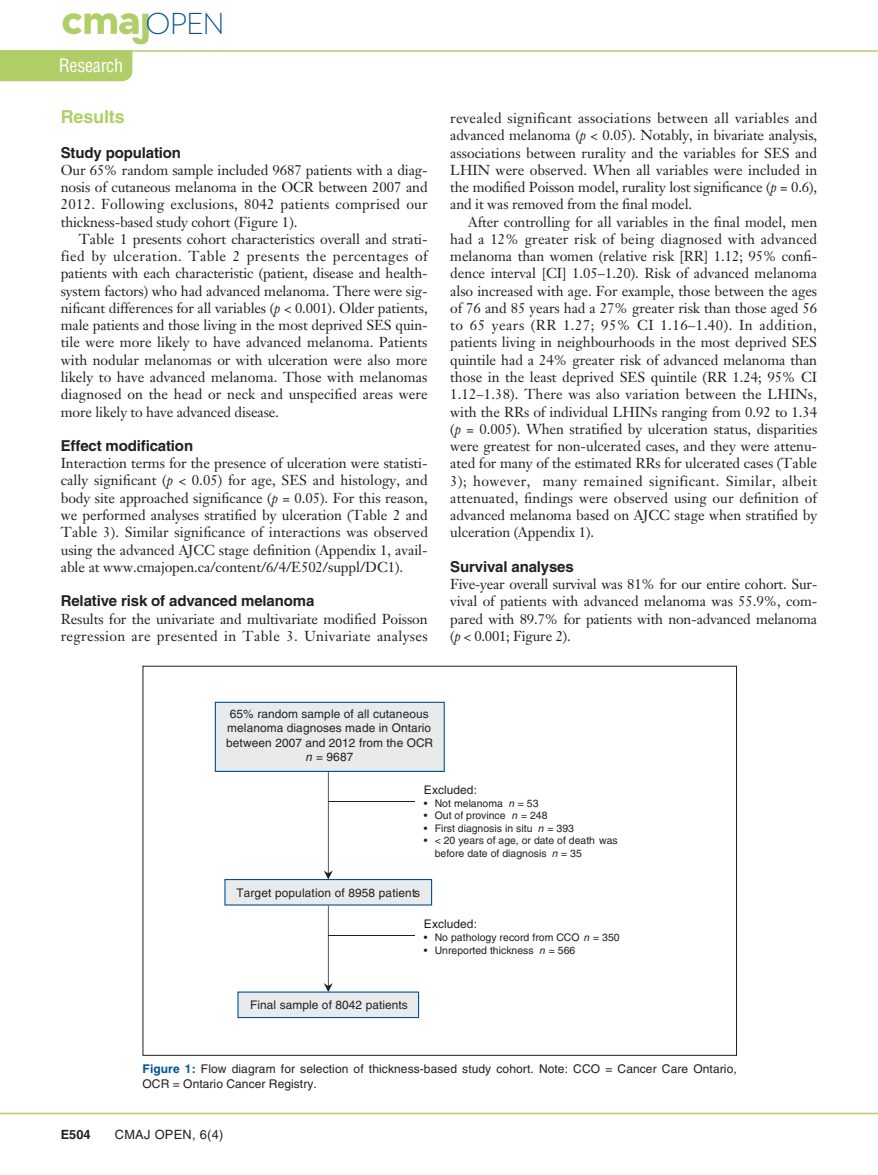
<style>
.page{position:relative;width:878px;height:1175px;background:#fff}
.page>*{position:absolute;margin:0;border:0;box-sizing:border-box;transform-origin:0 0}
.t1{font:300 31.05px "Neutraface 2 Text";color:#005294}
.t2{font:condensed 18px "Helvetica LT Std";letter-spacing:-.01em;color:#fff}
.t3{font:700 18px "Helvetica LT Std";letter-spacing:-.01em;color:#afcf69}
.t4{font:700 15px "Helvetica LT Std";letter-spacing:-.01em;color:#231f20}
.t5{font:14.25px/17.2px "Janson Text LT Std";letter-spacing:-.01em;color:#231f20;text-align:justify}
.t6{font:12.75px "Helvetica LT Std";letter-spacing:.025em;color:#231f20}
.t7{font:700 12.75px "Helvetica LT Std";color:#231f20}
.t8{font:12px/14.2px "Helvetica LT Std";letter-spacing:.01em;color:#231f20}
.t9{font:11.85px/14.4px "Helvetica LT Std";letter-spacing:.01em;color:#231f20;text-align:center}
.t10{font:10.5px/12.6px "Helvetica LT Std";color:#231f20}
.s1{font-style:italic}
.s2{font-weight:700;color:#005294}
</style>
<div class="page">
<hr style="left:0;top:1112px;width:878px;height:2px;background:#afcf69">
<svg style="left:63px;top:13px;width:86px;height:31px"></svg>
<hr style="left:0;top:50px;width:878px;height:2px;background:#afcf69">
<div style="left:0;top:52px;width:132px;height:29px;background:#b0ce68"></div>
<svg style="left:215px;top:701px;width:230px;height:317px"></svg>
<h1 class="t1" style="left:145px;top:4px;width:81px">OPEN</h1>
<p class="t2" style="left:59px;top:54px;width:66px">Research</p>
<p class="t3" style="left:61px;top:106px;width:65px">Results</p>
<p class="t4" style="left:61px;top:143px;width:122px">Study population</p>
<p class="t5" style="left:61px;top:161px;width:368px">Our 65% random sample included 9687 patients with a diag&shy;nosis of cutaneous melanoma in the OCR between 2007 and 2012. Following exclusions, 8042 patients comprised our thickness-based study cohort (Figure 1).</p>
<p class="t5" style="left:61px;top:230px;width:368px;text-indent:18px">Table 1 presents cohort characteristics overall and strati&shy;fied by ulceration. Table 2 presents the percentages of patients with each characteristic (patient, disease and health&shy;system factors) who had advanced melanoma. There were sig&shy;nificant differences for all variables (<span class="s1">p</span> &lt; 0.001). Older patients, male patients and those living in the most deprived SES quin&shy;tile were more likely to have advanced melanoma. Patients with nodular melanomas or with ulceration were also more likely to have advanced melanoma. Those with melanomas diagnosed on the head or neck and unspecified areas were more likely to have advanced disease.</p>
<p class="t4" style="left:61px;top:436px;width:134px">Effect modification</p>
<p class="t5" style="left:61px;top:454px;width:369px">Interaction terms for the presence of ulceration were statisti&shy;cally significant (<span class="s1">p</span> &lt; 0.05) for age, SES and histology, and body site approached significance (<span class="s1">p</span> = 0.05). For this reason, we performed analyses stratified by ulceration (Table 2 and Table 3). Similar significance of interactions was observed using the advanced AJCC stage definition (Appendix 1, avail&shy;able at www.cmajopen.ca/content/6/4/E502/suppl/DC1).</p>
<p class="t4" style="left:61px;top:592px;width:255px">Relative risk of advanced melanoma</p>
<p class="t5" style="left:61px;top:610px;width:368px">Results for the univariate and multivariate modified Poisson regression are presented in Table 3. Univariate analyses</p>
<p class="t5" style="left:450px;top:109px;width:368px">revealed significant associations between all variables and advanced melanoma (<span class="s1">p</span> &lt; 0.05). Notably, in bivariate analysis, associations between rurality and the variables for SES and LHIN were observed. When all variables were included in the modified Poisson model, rurality lost significance (<span class="s1">p</span> = 0.6), and it was removed from the final model.</p>
<p class="t5" style="left:450px;top:213px;width:368px;text-indent:18px">After controlling for all variables in the final model, men had a 12% greater risk of being diagnosed with advanced melanoma than women (relative risk [RR] 1.12; 95% confi&shy;dence interval [CI] 1.05–1.20). Risk of advanced melanoma also increased with age. For example, those between the ages of 76 and 85 years had a 27% greater risk than those aged 56 to 65 years (RR 1.27; 95% CI 1.16–1.40). In addition, patients living in neighbourhoods in the most deprived SES quintile had a 24% greater risk of advanced melanoma than those in the least deprived SES quintile (RR 1.24; 95% CI 1.12–1.38). There was also variation between the LHINs, with the RRs of individual LHINs ranging from 0.92 to 1.34 (<span class="s1">p</span> = 0.005). When stratified by ulceration status, disparities were greatest for non-ulcerated cases, and they were attenu&shy;ated for many of the estimated RRs for ulcerated cases (Table 3); however, many remained significant. Similar, albeit attenuated, findings were observed using our definition of advanced melanoma based on AJCC stage when stratified by ulceration (Appendix 1).</p>
<p class="t4" style="left:450px;top:557px;width:125px">Survival analyses</p>
<p class="t5" style="left:450px;top:575px;width:368px">Five-year overall survival was 81% for our entire cohort. Sur&shy;vival of patients with advanced melanoma was 55.9%, com&shy;pared with 89.7% for patients with non-advanced melanoma (<span class="s1">p</span> &lt; 0.001; Figure 2).</p>
<p class="t9" style="left:226px;top:706px;width:208px">65% random sample of all cutaneous melanoma diagnoses made in Ontario between 2007 and 2012 from the OCR <span class="s1">n</span> = 9687</p>
<p class="t9" style="left:424px;top:782px;width:54px">Excluded:</p>
<p class="t10" style="left:424px;top:796px;width:116px">• Not melanoma <span class="s1">n</span> = 53</p>
<p class="t10" style="left:424px;top:809px;width:125px">• Out of province <span class="s1">n</span> = 248</p>
<p class="t10" style="left:424px;top:822px;width:152px">• First diagnosis in situ <span class="s1">n</span> = 393</p>
<p class="t10" style="left:434px;top:834px;width:184px;text-indent:-11px">• &lt; 20 years of age, or date of death was before date of diagnosis <span class="s1">n</span> = 35</p>
<p class="t9" style="left:236px;top:885px;width:185px">Target population of 8958 patients</p>
<p class="t9" style="left:424px;top:916px;width:54px">Excluded:</p>
<p class="t10" style="left:424px;top:931px;width:197px">• No pathology record from CCO <span class="s1">n</span> = 350</p>
<p class="t10" style="left:424px;top:943px;width:153px">• Unreported thickness <span class="s1">n</span> = 566</p>
<p class="t9" style="left:250px;top:997px;width:159px">Final sample of 8042 patients</p>
<p class="t8" style="left:142px;top:1062px;width:595px"><span class="s2">Figure 1:</span> Flow diagram for selection of thickness-based study cohort. Note: CCO = Cancer Care Ontario,<br>OCR = Ontario Cancer Registry.</p>
<p class="t7" style="left:61px;top:1126px;width:31px">E504</p>
<p class="t6" style="left:115px;top:1127px;width:110px">CMAJ OPEN, 6(4)</p>
</div>
